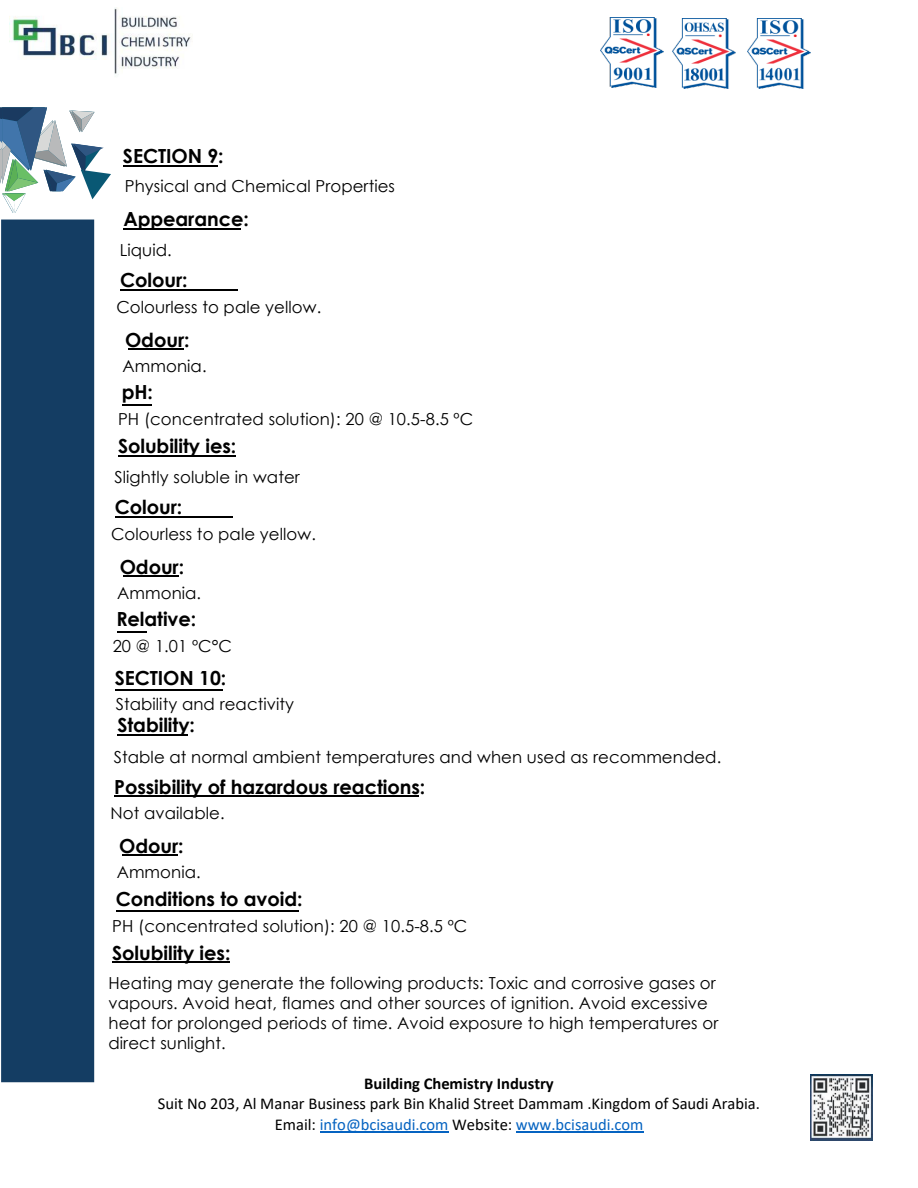
<style>
.page{position:relative;width:918px;height:1188px;background:#fff}
.page>*{position:absolute;margin:0;border:0;box-sizing:border-box;transform-origin:0 0}
.t1{font:700 19.5px "Century Gothic";letter-spacing:-.005em;color:#000}
.t2{font:16.5px/19.8px "Century Gothic";letter-spacing:.005em;color:#000}
.t3{font:16.5px/20.2px "Calibri";color:#000;text-align:center}
.t4{font:700 16.5px "Calibri";color:#000}
.s1{color:#0563c1}
</style>
<div class="page">
<hr style="left:123px;top:165px;width:94px;height:1px;background:#000">
<hr style="left:123px;top:228px;width:118px;height:2px;background:#000">
<hr style="left:120px;top:289px;width:118px;height:2px;background:#000">
<hr style="left:128px;top:348px;width:56px;height:2px;background:#000">
<hr style="left:123px;top:404px;width:29px;height:2px;background:#000">
<hr style="left:118px;top:455px;width:118px;height:2px;background:#000">
<hr style="left:115px;top:516px;width:117px;height:2px;background:#000">
<hr style="left:123px;top:575px;width:56px;height:2px;background:#000">
<hr style="left:117px;top:631px;width:29px;height:2px;background:#000">
<hr style="left:116px;top:689px;width:107px;height:2px;background:#000">
<hr style="left:320px;top:1131px;width:129px;height:1px;background:#0563c1">
<hr style="left:516px;top:1131px;width:127px;height:1px;background:#0563c1">
<img style="left:601px;top:18px;width:63px;height:70px">
<img style="left:747px;top:19px;width:63px;height:70px">
<img style="left:810px;top:1075px;width:63px;height:65px">
<img style="left:12px;top:8px;width:179px;height:66px">
<div style="left:1px;top:220px;width:93px;height:862px;background:#143d63"></div>
<svg style="left:0;top:107px;width:111px;height:106px"></svg>
<img style="left:673px;top:19px;width:63px;height:70px">
<hr style="left:118px;top:734px;width:70px;height:2px;background:#000">
<hr style="left:114px;top:795px;width:304px;height:2px;background:#000">
<hr style="left:122px;top:854px;width:56px;height:2px;background:#000">
<hr style="left:117px;top:910px;width:182px;height:2px;background:#000">
<hr style="left:112px;top:961px;width:118px;height:2px;background:#000">
<p class="t1" style="left:123px;top:141px;width:102px">SECTION 9:</p>
<p class="t2" style="left:125px;top:176px;width:272px">Physical and Chemical Properties</p>
<p class="t1" style="left:123px;top:204px;width:127px">Appearance:</p>
<p class="t2" style="left:120px;top:240px;width:54px">Liquid.</p>
<p class="t1" style="left:120px;top:265px;width:69px">Colour:</p>
<p class="t2" style="left:116px;top:297px;width:206px">Colourless to pale yellow.</p>
<p class="t1" style="left:125px;top:325px;width:66px">Odour:</p>
<p class="t2" style="left:123px;top:356px;width:86px">Ammonia.</p>
<p class="t1" style="left:122px;top:378px;width:33px">pH:</p>
<p class="t2" style="left:118px;top:409px;width:357px">PH (concentrated solution): 20 @ 10.5-8.5 ºC</p>
<p class="t1" style="left:118px;top:431px;width:120px">Solubility ies:</p>
<p class="t2" style="left:114px;top:467px;width:187px">Slightly soluble in water</p>
<p class="t1" style="left:115px;top:492px;width:69px">Colour:</p>
<p class="t2" style="left:111px;top:524px;width:206px">Colourless to pale yellow.</p>
<p class="t1" style="left:120px;top:552px;width:66px">Odour:</p>
<p class="t2" style="left:117px;top:583px;width:86px">Ammonia.</p>
<p class="t1" style="left:116px;top:605px;width:81px">Relative:</p>
<p class="t2" style="left:113px;top:636px;width:121px">20 @ 1.01 ºC°C</p>
<p class="t1" style="left:115px;top:663px;width:113px">SECTION 10:</p>
<p class="t2" style="left:116px;top:694px;width:180px">Stability and reactivity</p>
<p class="t1" style="left:118px;top:711px;width:79px">Stability:</p>
<p class="t2" style="left:114px;top:747px;width:609px">Stable at normal ambient temperatures and when used as recommended.</p>
<p class="t1" style="left:114px;top:772px;width:313px">Possibility of hazardous reactions:</p>
<p class="t2" style="left:111px;top:803px;width:116px">Not available.</p>
<p class="t1" style="left:119px;top:831px;width:66px">Odour:</p>
<p class="t2" style="left:117px;top:862px;width:86px">Ammonia.</p>
<p class="t1" style="left:116px;top:884px;width:188px">Conditions to avoid:</p>
<p class="t2" style="left:112px;top:915px;width:357px">PH (concentrated solution): 20 @ 10.5-8.5 ºC</p>
<p class="t1" style="left:112px;top:938px;width:120px">Solubility ies:</p>
<p class="t2" style="left:109px;top:973px;width:611px">Heating may generate the following products: Toxic and corrosive gases or vapours. Avoid heat, flames and other sources of ignition. Avoid excessive heat for prolonged periods of time. Avoid exposure to high temperatures or direct sunlight.</p>
<p class="t4" style="left:364px;top:1072px;width:191px">Building Chemistry Industry</p>
<p class="t3" style="left:158px;top:1093px;width:604px">Suit No 203, Al Manar Business park Bin Khalid Street Dammam .Kingdom of Saudi Arabia.<br>Email: <span class="s1">info@bcisaudi.com</span> Website: <span class="s1">www.bcisaudi.com</span></p>
</div>
